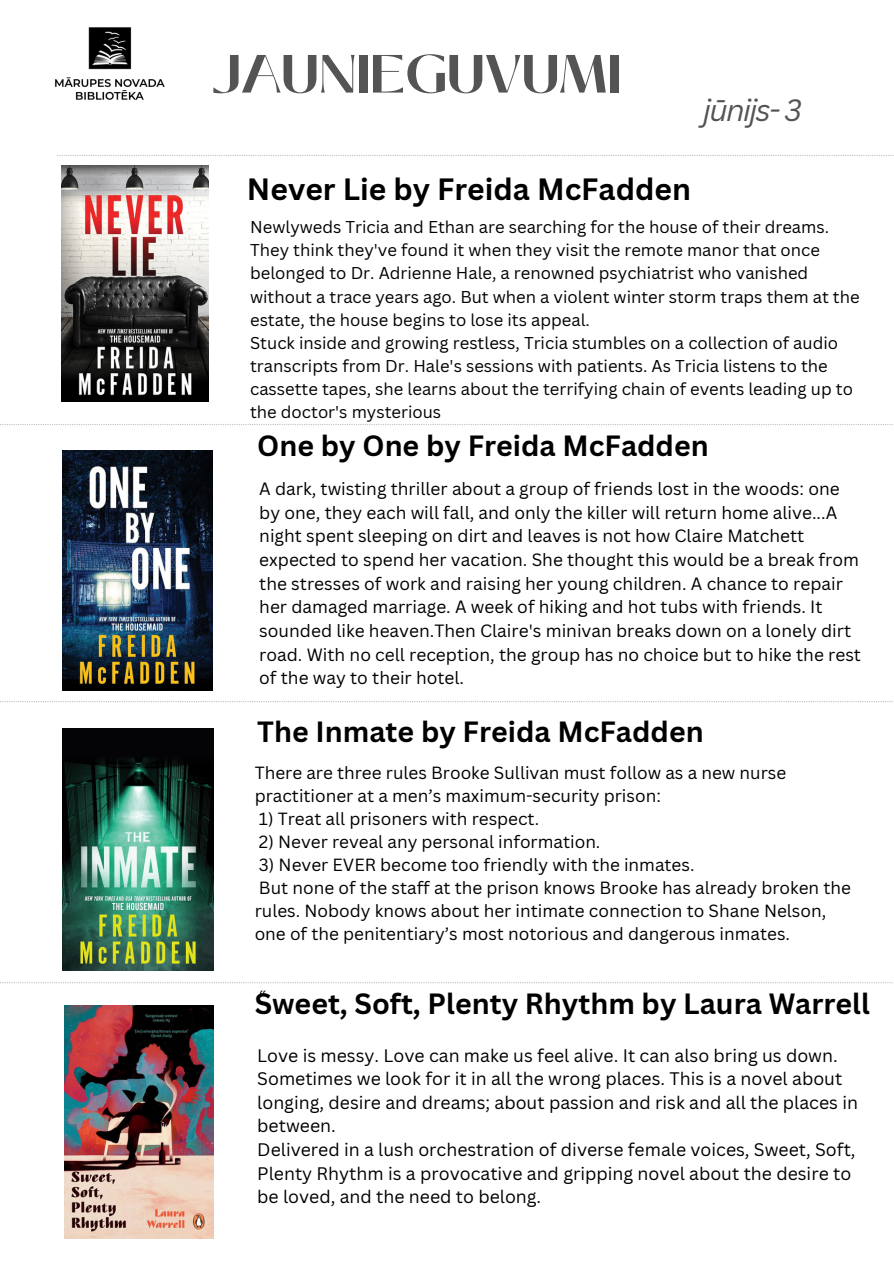
<style>
.page{position:relative;width:894px;height:1264px;background:#fff}
.page>*{position:absolute;margin:0;border:0;box-sizing:border-box;transform-origin:0 0}
.t1{font:700 53.55px "Black Mango";color:#545454}
.t2{font:700 30px "Canva Sans";color:#000}
.t3{font:italic 30px "Canva Sans";letter-spacing:-.055em;color:#545454}
.t4{font:700 28.5px "Canva Sans";color:#000}
.t5{font:17.7px/23.7px "Canva Sans";color:#000}
.t6{font:17.25px/23.7px "Canva Sans";color:#000}
.t7{font:17.1px/23px "Canva Sans";color:#000}
.t8{font:16.65px/23.1px "Canva Sans";color:#000}
.t9{font:15.75px "Canva Sans";color:#000}
</style>
<div class="page">
<svg style="left:57px;top:155px;width:836px;height:1px"></svg>
<svg style="left:0;top:701px;width:892px;height:1px"></svg>
<svg style="left:0;top:982px;width:892px;height:1px"></svg>
<svg style="left:0;top:424px;width:892px;height:1px"></svg>
<img style="left:54px;top:27px;width:111px;height:73px">
<img style="left:61px;top:165px;width:148px;height:237px">
<img style="left:62px;top:450px;width:150px;height:240px">
<img style="left:62px;top:728px;width:151px;height:242px">
<img style="left:64px;top:1005px;width:150px;height:233px">
<h2 class="t1" style="left:212px;top:34px;width:411px">JAUNIEGUVUMI</h2>
<p class="t3" style="left:702px;top:89px;width:100px">jūnijs- 3</p>
<h4 class="t2" style="left:247px;top:167px;width:445px">Never Lie by Freida McFadden</h4>
<h4 class="t8" style="left:250px;top:215px;width:611px">Newlyweds Tricia and Ethan are searching for the house of their dreams.<br>They think they've found it when they visit the remote manor that once belonged to Dr. Adrienne Hale, a renowned psychiatrist who vanished without a trace years ago. But when a violent winter storm traps them at the estate, the house begins to lose its appeal.<br>Stuck inside and growing restless, Tricia stumbles on a collection of audio transcripts from Dr. Hale's sessions with patients. As Tricia listens to the cassette tapes, she learns about the terrifying chain of events leading up to the doctor's mysterious</h4>
<h4 class="t4" style="left:257px;top:426px;width:453px">One by One by Freida McFadden</h4>
<p class="t6" style="left:259px;top:476px;width:603px">A dark, twisting thriller about a group of friends lost in the woods: one by one, they each will fall, and only the killer will return home alive...A night spent sleeping on dirt and leaves is not how Claire Matchett expected to spend her vacation. She thought this would be a break from the stresses of work and raising her young children. A chance to repair her damaged marriage. A week of hiking and hot tubs with friends. It sounded like heaven.Then Claire's minivan breaks down on a lonely dirt road. With no cell reception, the group has no choice but to hike the rest of the way to their hotel.</p>
<p class="t4" style="left:257px;top:711px;width:448px">The Inmate by Freida McFadden</p>
<h4 class="t7" style="left:254px;top:760px;width:533px">There are three rules Brooke Sullivan must follow as a new nurse practitioner at a men’s maximum-security prison:</h4>
<h4 class="t7" style="left:259px;top:806px;width:282px">1) Treat all prisoners with respect.</h4>
<h4 class="t7" style="left:259px;top:829px;width:343px">2) Never reveal any personal information.</h4>
<h4 class="t7" style="left:254px;top:852px;width:597px">3) Never EVER become too friendly with the inmates.<br>But none of the staff at the prison knows Brooke has already broken the rules. Nobody knows about her intimate connection to Shane Nelson, one of the penitentiary’s most notorious and dangerous inmates.</h4>
<h2 class="t9" style="left:259px;top:984px;width:9px">“</h2>
<h2 class="t4" style="left:254px;top:983px;width:616px">Sweet, Soft, Plenty Rhythm by Laura Warrell</h2>
<p class="t5" style="left:257px;top:1042px;width:602px">Love is messy. Love can make us feel alive. It can also bring us down.<br>Sometimes we look for it in all the wrong places. This is a novel about longing, desire and dreams; about passion and risk and all the places in between.<br>Delivered in a lush orchestration of diverse female voices, Sweet, Soft, Plenty Rhythm is a provocative and gripping novel about the desire to be loved, and the need to belong.</p>
</div>
